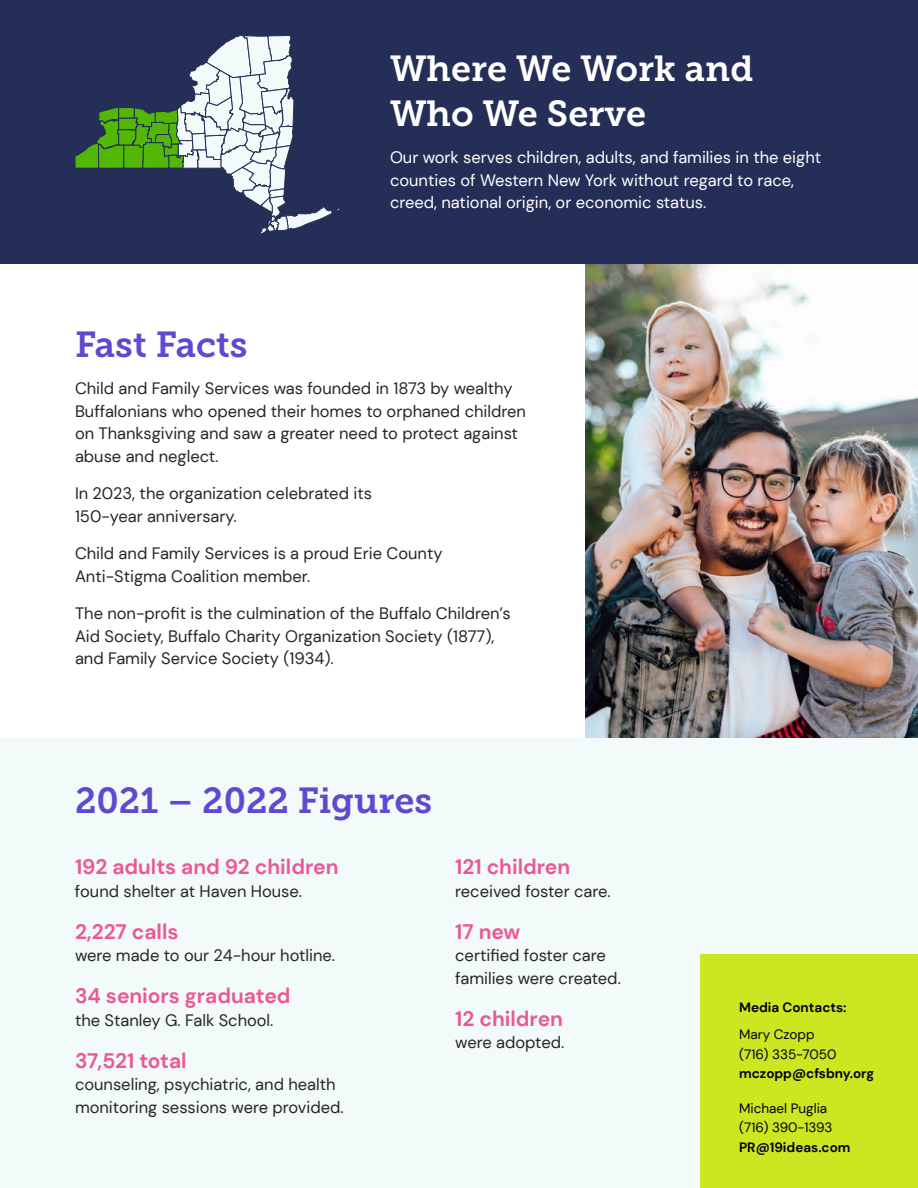
<style>
.page{position:relative;width:918px;height:1188px;background:#fff}
.page>*{position:absolute;margin:0;border:0;box-sizing:border-box;transform-origin:0 0}
.t1{font:36px "Museo Slab 700";color:#5e4acf}
.t2{font:36px/45px "Museo Slab 700";color:#fff}
.t3{font:700 21px "DM Sans";color:#eb5897}
.t4{font:16.5px/22.5px "DM Sans";color:#262626}
.t5{font:16.5px/22.5px "DM Sans";color:#fff}
.t6{font:13.5px/19.5px "DM Sans";color:#000}
.t7{font:700 13.5px "DM Sans";color:#000}
</style>
<div class="page">
<div style="left:0;top:738px;width:918px;height:450px;background:#f2fafa"></div>
<div style="left:0;top:0;width:918px;height:264px;background:#242e57"></div>
<div style="left:700px;top:954px;width:218px;height:234px;background:#cce621"></div>
<svg style="left:75px;top:35px;width:265px;height:199px"></svg>
<img style="left:585px;top:264px;width:333px;height:474px">
<h1 class="t2" style="left:390px;top:46px;width:365px">Where We Work and<br>Who We Serve</h1>
<p class="t5" style="left:390px;top:146px;width:433px">Our work serves children, adults, and families in the eight counties of Western New York without regard to race, creed, national origin, or economic status.</p>
<h1 class="t1" style="left:75px;top:324px;width:174px">Fast Facts</h1>
<p class="t4" style="left:75px;top:377px;width:453px">Child and Family Services was founded in 1873 by wealthy Buffalonians who opened their homes to orphaned children on Thanksgiving and saw a greater need to protect against abuse and neglect.</p>
<p class="t4" style="left:75px;top:482px;width:298px">In 2023, the organization celebrated its<br>150-year anniversary.</p>
<p class="t4" style="left:75px;top:542px;width:369px">Child and Family Services is a proud Erie County<br>Anti-Stigma Coalition member.</p>
<p class="t4" style="left:75px;top:602px;width:437px">The non-profit is the culmination of the Buffalo Children’s<br>Aid Society, Buffalo Charity Organization Society (1877), and Family Service Society (1934).</p>
<h1 class="t1" style="left:75px;top:780px;width:359px">2021 – 2022 Figures</h1>
<p class="t3" style="left:75px;top:854px;width:265px">192 adults and 92 children</p>
<p class="t4" style="left:75px;top:879px;width:229px">found shelter at Haven House.</p>
<p class="t3" style="left:75px;top:918px;width:105px">2,227 calls</p>
<p class="t4" style="left:75px;top:944px;width:262px">were made to our 24-hour hotline.</p>
<p class="t3" style="left:75px;top:983px;width:217px">34 seniors graduated</p>
<p class="t4" style="left:75px;top:1008px;width:200px">the Stanley G. Falk School.</p>
<p class="t3" style="left:75px;top:1047px;width:113px">37,521 total</p>
<p class="t4" style="left:75px;top:1073px;width:270px">counseling, psychiatric, and health monitoring sessions were provided.</p>
<p class="t3" style="left:455px;top:854px;width:117px">121 children</p>
<p class="t4" style="left:455px;top:879px;width:157px">received foster care.</p>
<p class="t3" style="left:455px;top:918px;width:67px">17 new</p>
<p class="t4" style="left:455px;top:944px;width:167px">certified foster care families were created.</p>
<p class="t3" style="left:455px;top:1005px;width:109px">12 children</p>
<p class="t4" style="left:455px;top:1031px;width:111px">were adopted.</p>
<p class="t7" style="left:739px;top:999px;width:109px">Media Contacts:</p>
<p class="t6" style="left:739px;top:1025px;width:99px">Mary Czopp (716) 335-7050</p>
<p class="t7" style="left:739px;top:1065px;width:137px">mczopp@cfsbny.org</p>
<p class="t6" style="left:739px;top:1098px;width:95px">Michael Puglia (716) 390-1393</p>
<p class="t7" style="left:739px;top:1139px;width:113px">PR@19ideas.com</p>
</div>
